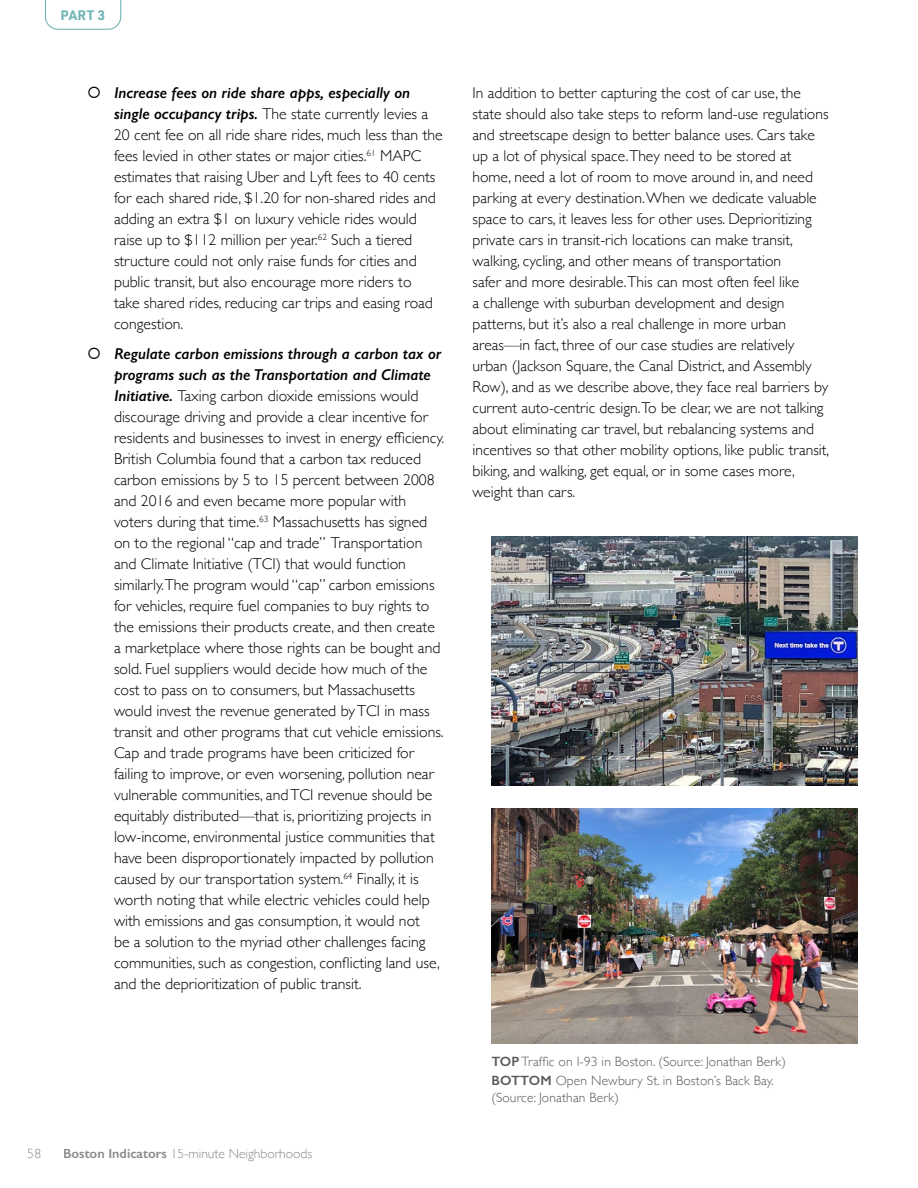
<style>
.page{position:relative;width:918px;height:1188px;background:#fff}
.page>*{position:absolute;margin:0;border:0;box-sizing:border-box;transform-origin:0 0}
.t1{font:300 15.75px/21px "Gill Sans";color:#000}
.t2{font:300 15.6px/21px "Gill Sans";color:#000}
.Caption_Main{font:300 13.5px/16.5px "Gill Sans";letter-spacing:.01em;color:#58595b}
.t3{font:300 13.5px "Gill Sans";color:#6d6e71}
.t4{font:700 13.5px "URWDIN";color:#72b5b5}
.s1{font-weight:600;font-style:italic}
.s2{font-weight:600}
</style>
<div class="page">
<svg style="left:45px;top:0;width:76px;height:30px"></svg>
<img style="left:491px;top:536px;width:366px;height:250px">
<img style="left:491px;top:808px;width:366px;height:236px">
<p class="t4" style="left:60px;top:6px;width:46px">PART 3</p>
<p class="t1" style="left:114px;top:82px;width:330px"><span class="s1">Increase fees on ride share apps, especially on single occupancy trips.</span> The state currently levies a 20 cent fee on all ride share rides, much less than the fees levied in other states or major cities.<sup>61</sup> MAPC estimates that raising Uber and Lyft fees to 40 cents for each shared ride, $1.20 for non-shared rides and adding an extra $1 on luxury vehicle rides would raise up to $112 million per year.<sup>62</sup> Such a tiered structure could not only raise funds for cities and public transit, but also encourage more riders to<br>take shared rides, reducing car trips and easing road congestion.</p>
<p class="t1" style="left:114px;top:343px;width:332px"><span class="s1">Regulate carbon emissions through a carbon tax or programs such as the Transportation and Climate Initiative.</span> Taxing carbon dioxide emissions would discourage driving and provide a clear incentive for residents and businesses to invest in energy efficiency.<br>British Columbia found that a carbon tax reduced carbon emissions by 5 to 15 percent between 2008 and 2016 and even became more popular with voters during that time.<sup>63</sup> Massachusetts has signed on to the regional “cap and trade” Transportation and Climate Initiative (TCI) that would function similarly.The program would “cap” carbon emissions for vehicles, require fuel companies to buy rights to the emissions their products create, and then create a marketplace where those rights can be bought and sold. Fuel suppliers would decide how much of the cost to pass on to consumers, but Massachusetts would invest the revenue generated by TCI in mass transit and other programs that cut vehicle emissions.<br>Cap and trade programs have been criticized for failing to improve, or even worsening, pollution near vulnerable communities, and TCI revenue should be equitably distributed—that is, prioritizing projects in low-income, environmental justice communities that have been disproportionately impacted by pollution caused by our transportation system.<sup>64</sup> Finally, it is worth noting that while electric vehicles could help with emissions and gas consumption, it would not<br>be a solution to the myriad other challenges facing communities, such as congestion, conflicting land use, and the deprioritization of public transit.</p>
<p class="t3" style="left:28px;top:1143px;width:15px">58</p>
<p class="t3" style="left:63px;top:1143px;width:251px"><span class="s2">Boston Indicators</span> 15-minute Neighborhoods</p>
<p class="t2" style="left:472px;top:81px;width:358px">In addition to better capturing the cost of car use, the state should also take steps to reform land-use regulations and streetscape design to better balance uses. Cars take up a lot of physical space.They need to be stored at home, need a lot of room to move around in, and need parking at every destination. When we dedicate valuable space to cars, it leaves less for other uses. Deprioritizing private cars in transit-rich locations can make transit, walking, cycling, and other means of transportation<br>safer and more desirable.This can most often feel like<br>a challenge with suburban development and design patterns, but it’s also a real challenge in more urban areas—in fact, three of our case studies are relatively urban (Jackson Square, the Canal District, and Assembly Row), and as we describe above, they face real barriers by current auto-centric design.To be clear, we are not talking about eliminating car travel, but rebalancing systems and incentives so that other mobility options, like public transit, biking, and walking, get equal, or in some cases more, weight than cars.</p>
<p class="Caption_Main" style="left:491px;top:1053px;width:296px"><span class="s2">TOP</span> Traffic on I-93 in Boston. (Source: Jonathan Berk)</p>
<p class="Caption_Main" style="left:491px;top:1072px;width:284px"><span class="s2">BOTTOM</span> Open Newbury St. in Boston’s Back Bay. (Source: Jonathan Berk)</p>
</div>
